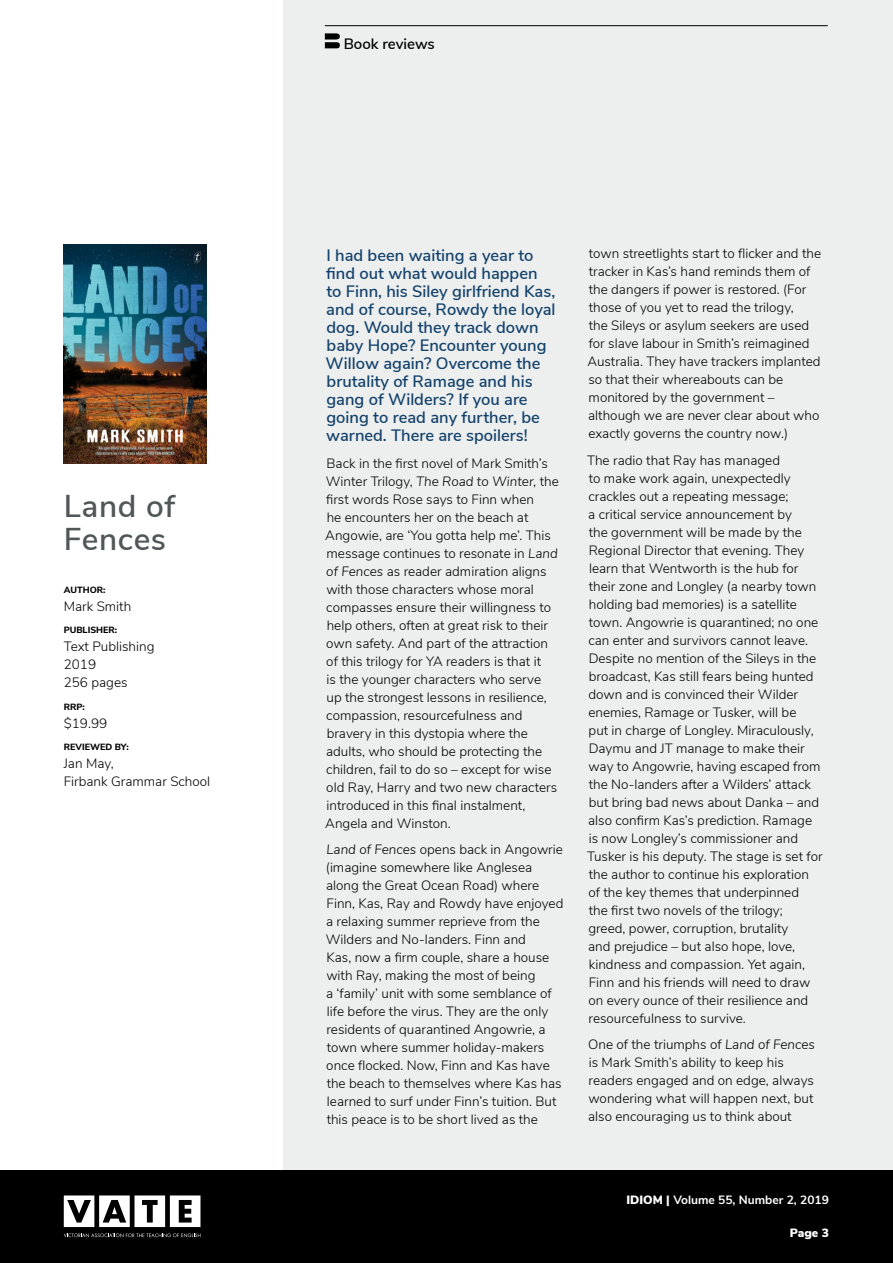
<style>
.page{position:relative;width:893px;height:1263px;background:#fff}
.page>*{position:absolute;margin:0;border:0;box-sizing:border-box;transform-origin:0 0}
.Book_title{font:600 31.5px/33px "Nunito Sans";letter-spacing:.02em;color:#505759}
._02___Intro_Text{font:600 16.5px/18px "Nunito Sans";color:#13426b}
.t1{font:600 15px "Nunito Sans";color:#000}
._01___Body_copy{font:300 13.5px/18px "Nunito Sans";color:#000}
.Book_Details{font:300 13.5px/18px "Nunito Sans";color:#000}
.Details_6pt{font:300 13.5px/18px "Nunito Sans";color:#000}
.t2{font:700 12px "Nunito Sans";color:#fff}
.t3{font:900 12px "Nunito Sans";color:#fff}
.Details_6pt-2{font:800 9px "Nunito Sans";color:#000}
.s1{font-style:italic}
.s2{font-weight:900}
</style>
<div class="page">
<div style="left:283px;top:0;width:610px;height:1170px;background:#edeeee"></div>
<div style="left:0;top:1170px;width:893px;height:93px;background:#000"></div>
<svg style="left:64px;top:1195px;width:136px;height:32px"></svg>
<svg style="left:64px;top:1233px;width:136px;height:4px"></svg>
<hr style="left:325px;top:25px;width:503px;height:1px;background:#000">
<svg style="left:325px;top:33px;width:15px;height:15px"></svg>
<img style="left:64px;top:244px;width:143px;height:219px">
<p class="Book_title" style="left:64px;top:487px;width:113px">Land of<br>Fences</p>
<p class="Details_6pt-2" style="left:64px;top:583px;width:43px">AUTHOR:</p>
<p class="Book_Details" style="left:64px;top:597px;width:69px">Mark Smith</p>
<p class="Details_6pt-2" style="left:64px;top:624px;width:55px">PUBLISHER:</p>
<p class="Book_Details" style="left:64px;top:637px;width:92px">Text Publishing<br>2019<br>256 pages</p>
<p class="Details_6pt-2" style="left:64px;top:700px;width:22px">RRP:</p>
<p class="Book_Details" style="left:64px;top:713px;width:45px">$19.99</p>
<p class="Details_6pt-2" style="left:64px;top:740px;width:67px">REVIEWED BY:</p>
<p class="Details_6pt" style="left:64px;top:753px;width:148px">Jan May,<br>Firbank Grammar School</p>
<p class="t1" style="left:344px;top:32px;width:93px">Book reviews</p>
<p class="_02___Intro_Text" style="left:326px;top:245px;width:231px">I had been waiting a year to find out what would happen to Finn, his Siley girlfriend Kas, and of course, Rowdy the loyal dog. Would they track down baby Hope? Encounter young<br>Willow again? Overcome the brutality of Ramage and his gang of Wilders? If you are going to read any further, be warned. There are spoilers!</p>
<p class="_01___Body_copy" style="left:325px;top:453px;width:235px">Back in the first novel of Mark Smith’s Winter Trilogy, <span class="s1">The Road to Winter,</span> the first words Rose says to Finn when<br>he encounters her on the beach at Angowie, are ‘You gotta help me’. This message continues to resonate in <span class="s1">Land of Fences</span> as reader admiration aligns with those characters whose moral compasses ensure their willingness to help others, often at great risk to their own safety. And part of the attraction of this trilogy for YA readers is that it<br>is the younger characters who serve<br>up the strongest lessons in resilience, compassion, resourcefulness and bravery in this dystopia where the adults, who should be protecting the children, fail to do so – except for wise old Ray, Harry and two new characters introduced in this final instalment, Angela and Winston.</p>
<p class="_01___Body_copy" style="left:326px;top:840px;width:239px"><span class="s1">Land of Fences</span> opens back in Angowrie (imagine somewhere like Anglesea along the Great Ocean Road) where Finn, Kas, Ray and Rowdy have enjoyed a relaxing summer reprieve from the Wilders and No-landers. Finn and<br>Kas, now a firm couple, share a house with Ray, making the most of being<br>a ‘family’ unit with some semblance of life before the virus. They are the only residents of quarantined Angowrie, a town where summer holiday-makers once flocked. Now, Finn and Kas have the beach to themselves where Kas has learned to surf under Finn’s tuition. But this peace is to be short lived as the</p>
<p class="_01___Body_copy" style="left:587px;top:244px;width:235px">town streetlights start to flicker and the tracker in Kas’s hand reminds them of the dangers if power is restored. (For those of you yet to read the trilogy,<br>the Sileys or asylum seekers are used for slave labour in Smith’s reimagined Australia. They have trackers implanted so that their whereabouts can be monitored by the government – although we are never clear about who exactly governs the country now.)</p>
<p class="_01___Body_copy" style="left:587px;top:450px;width:237px">The radio that Ray has managed<br>to make work again, unexpectedly crackles out a repeating message;<br>a critical service announcement by<br>the government will be made by the Regional Director that evening. They learn that Wentworth is the hub for their zone and Longley (a nearby town holding bad memories) is a satellite town. Angowrie is quarantined; no one can enter and survivors cannot leave.<br>Despite no mention of the Sileys in the broadcast, Kas still fears being hunted down and is convinced their Wilder enemies, Ramage or Tusker, will be<br>put in charge of Longley. Miraculously, Daymu and JT manage to make their way to Angowrie, having escaped from the No-landers after a Wilders’ attack but bring bad news about Danka – and also confirm Kas’s prediction. Ramage is now Longley’s commissioner and Tusker is his deputy. The stage is set for the author to continue his exploration<br>of the key themes that underpinned<br>the first two novels of the trilogy;<br>greed, power, corruption, brutality<br>and prejudice – but also hope, love, kindness and compassion. Yet again, Finn and his friends will need to draw on every ounce of their resilience and resourcefulness to survive.</p>
<p class="_01___Body_copy" style="left:588px;top:1035px;width:228px">One of the triumphs of <span class="s1">Land of Fences </span>is Mark Smith’s ability to keep his readers engaged and on edge, always wondering what will happen next, but also encouraging us to think about</p>
<p class="t2" style="left:626px;top:1190px;width:204px"><span class="s2">IDIOM |</span> Volume 55, Number 2, 2019</p>
<p class="t3" style="left:790px;top:1224px;width:41px">Page 3</p>
</div>
